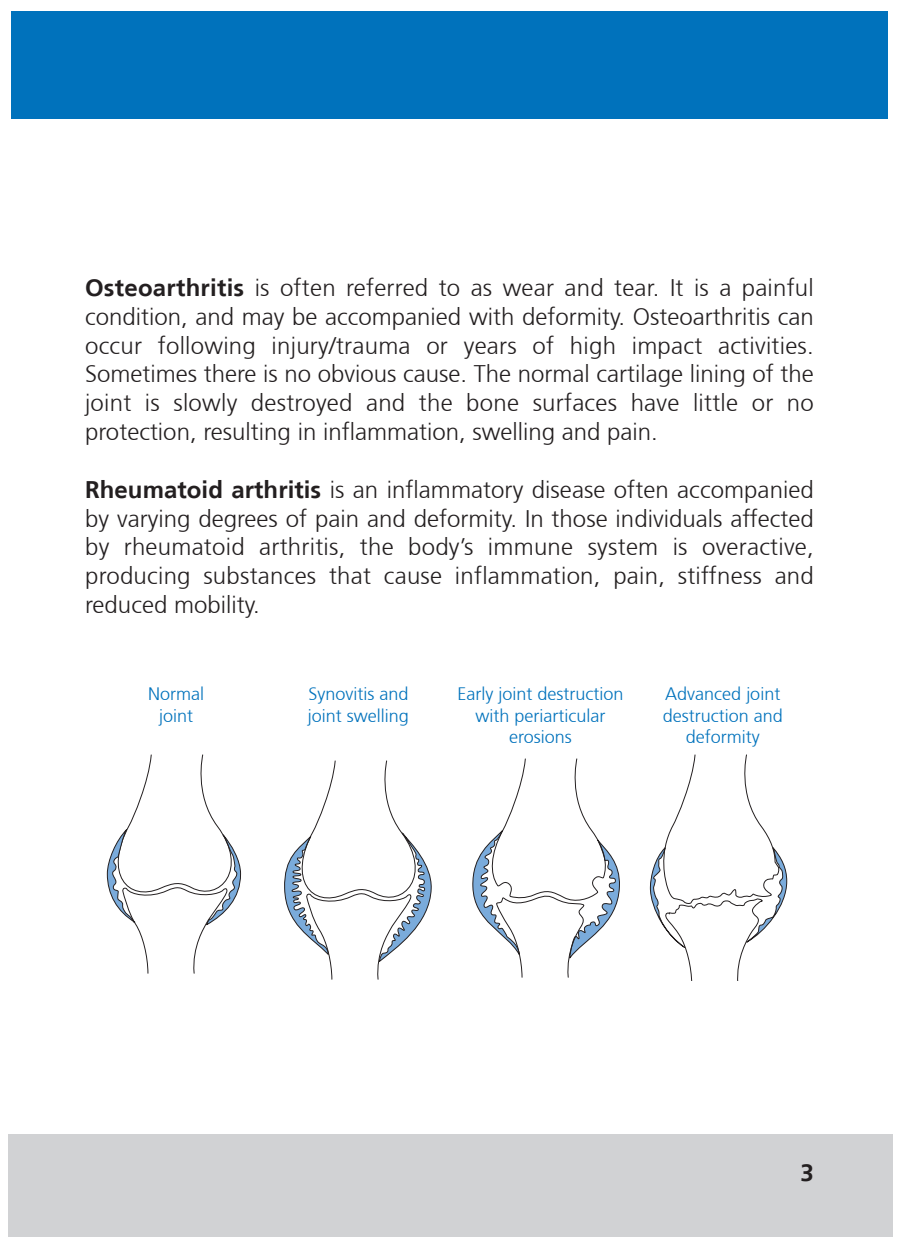
<style>
.page{position:relative;width:899px;height:1248px;background:#fff}
.page>*{position:absolute;margin:0;border:0;box-sizing:border-box;transform-origin:0 0}
.t1{font:300 24px/28.8px "Frutiger 45";color:#231f20;text-align:justify}
.t2{font:700 24px "Frutiger 65";color:#231f20}
.t3{font:300 18px/21.6px "Frutiger 45";color:#0072bc;text-align:center}
.s1{font-family:"Frutiger 65";font-weight:700}
</style>
<div class="page">
<div style="left:11px;top:11px;width:876px;height:108px;background:#0072bc"></div>
<div style="left:8px;top:1134px;width:884px;height:102px;background:#d1d2d4"></div>
<svg style="left:284px;top:760px;width:148px;height:220px"></svg>
<svg style="left:472px;top:758px;width:148px;height:220px"></svg>
<svg style="left:650px;top:754px;width:137px;height:226px"></svg>
<svg style="left:106px;top:754px;width:136px;height:220px"></svg>
<p class="t1" style="left:85px;top:273px;width:730px"><span class="s1">Osteoarthritis</span> is often referred to as wear and tear. It is a painful condition, and may be accompanied with deformity. Osteoarthritis can occur following injury/trauma or years of high impact activities.<br>Sometimes there is no obvious cause. The normal cartilage lining of the joint is slowly destroyed and the bone surfaces have little or no protection, resulting in inflammation, swelling and pain.</p>
<p class="t1" style="left:85px;top:475px;width:730px"><span class="s1">Rheumatoid arthritis</span> is an inflammatory disease often accompanied by varying degrees of pain and deformity. In those individuals affected by rheumatoid arthritis, the body’s immune system is overactive, producing substances that cause inflammation, pain, stiffness and reduced mobility.</p>
<p class="t3" style="left:148px;top:683px;width:57px">Normal joint</p>
<p class="t3" style="left:308px;top:683px;width:103px;text-align:left">Synovitis and joint swelling</p>
<p class="t3" style="left:457px;top:683px;width:167px">Early joint destruction with periarticular erosions</p>
<p class="t3" style="left:662px;top:683px;width:122px">Advanced joint destruction and deformity</p>
<p class="t2" style="left:800px;top:1158px;width:15px">3</p>
</div>
